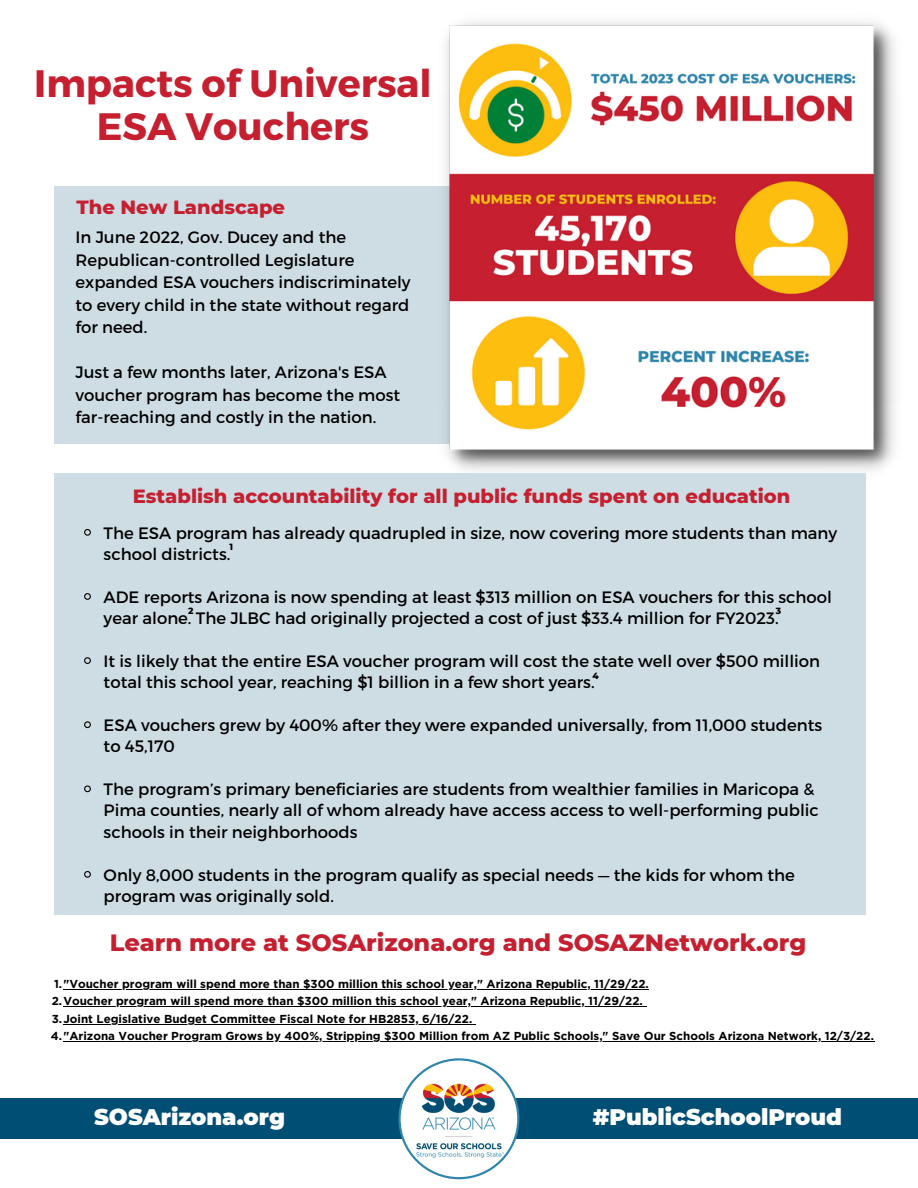
<style>
.page{position:relative;width:918px;height:1188px;background:#fff}
.page>*{position:absolute;margin:0;border:0;box-sizing:border-box;transform-origin:0 0}
.t1{font:700 38.25px/43.8px "Montserrat";color:#c51f30;text-align:center}
.t2{font:800 24px "Montserrat";color:#c51f30}
.t3{font:900 22.5px "Montserrat";color:#fff}
.t4{font:800 19.5px "Montserrat";color:#c51f30}
.t5{font:16.5px/21.3px "Montserrat";color:#000}
.t6{font:700 11.55px/17.4px "Gotham";color:#000}
.t7{font:800 9px "Montserrat";color:#000}
</style>
<div class="page">
<div style="left:54px;top:186px;width:442px;height:258px;background:#cedde4"></div>
<div style="left:0;top:1099px;width:918px;height:40px;background:#004e74"></div>
<svg style="left:398px;top:1058px;width:121px;height:121px"></svg>
<hr style="left:63px;top:989px;width:586px;height:1px;background:#000">
<hr style="left:63px;top:1006px;width:580px;height:1px;background:#000">
<hr style="left:63px;top:1024px;width:409px;height:1px;background:#000">
<hr style="left:63px;top:1041px;width:811px;height:1px;background:#000">
<img style="left:445px;top:21px;width:450px;height:461px">
<div style="left:54px;top:473px;width:811px;height:442px;background:#cedde4"></div>
<svg style="left:84px;top:529px;width:7px;height:7px"></svg>
<svg style="left:84px;top:593px;width:7px;height:7px"></svg>
<svg style="left:84px;top:657px;width:7px;height:7px"></svg>
<svg style="left:84px;top:721px;width:7px;height:8px"></svg>
<svg style="left:84px;top:785px;width:7px;height:8px"></svg>
<svg style="left:84px;top:871px;width:7px;height:7px"></svg>
<h1 class="t1" style="left:34px;top:59px;width:399px">Impacts of Universal<br>ESA Vouchers</h1>
<p class="t4" style="left:76px;top:195px;width:210px">The New Landscape</p>
<p class="t5" style="left:76px;top:225px;width:337px;line-height:22.5px">In June 2022, Gov. Ducey and the<br>Republican-controlled Legislature expanded ESA vouchers indiscriminately to every child in the state without regard for need.</p>
<p class="t5" style="left:76px;top:360px;width:326px;line-height:22.5px">Just a few months later, Arizona's ESA voucher program has become the most far-reaching and costly in the nation.</p>
<p class="t4" style="left:133px;top:484px;width:659px">Establish accountability for all public funds spent on education</p>
<p class="t7" style="left:230px;top:541px;width:5px">1</p>
<p class="t5" style="left:104px;top:521px;width:735px">The ESA program has already quadrupled in size, now covering more students than many school districts.</p>
<p class="t5" style="left:104px;top:585px;width:730px">ADE reports Arizona is now spending at least $313 million on ESA vouchers for this school year alone. The JLBC had originally projected a cost of just $33.4 million for FY2023.</p>
<p class="t5" style="left:104px;top:649px;width:718px">It is likely that the entire ESA voucher program will cost the state well over $500 million total this school year, reaching $1 billion in a few short years.</p>
<p class="t5" style="left:104px;top:714px;width:720px">ESA vouchers grew by 400% after they were expanded universally, from 11,000 students to 45,170</p>
<p class="t5" style="left:104px;top:778px;width:717px">The program’s primary beneficiaries are students from wealthier families in Maricopa &amp;<br>Pima counties, nearly all of whom already have access access to well-performing public schools in their neighborhoods</p>
<p class="t5" style="left:104px;top:863px;width:693px">Only 8,000 students in the program qualify as special needs — the kids for whom the program was originally sold.</p>
<p class="t7" style="left:188px;top:605px;width:7px">2</p>
<p class="t7" style="left:776px;top:605px;width:7px">3</p>
<p class="t7" style="left:592px;top:670px;width:8px">4</p>
<h2 class="t2" style="left:110px;top:927px;width:698px">Learn more at SOSArizona.org and SOSAZNetwork.org</h2>
<p class="t6" style="left:51px;top:975px;width:825px">1."Voucher program will spend more than $300 million this school year," Arizona Republic, 11/29/22.<br>2.Voucher program will spend more than $300 million this school year," Arizona Republic, 11/29/22.<br>3.Joint Legislative Budget Committee Fiscal Note for HB2853, 6/16/22.<br>4."Arizona Voucher Program Grows by 400%, Stripping $300 Million from AZ Public Schools," Save Our Schools Arizona Network, 12/3/22.</p>
<h3 class="t3" style="left:94px;top:1103px;width:192px">SOSArizona.org</h3>
<h3 class="t3" style="left:593px;top:1103px;width:251px">#PublicSchoolProud</h3>
</div>
